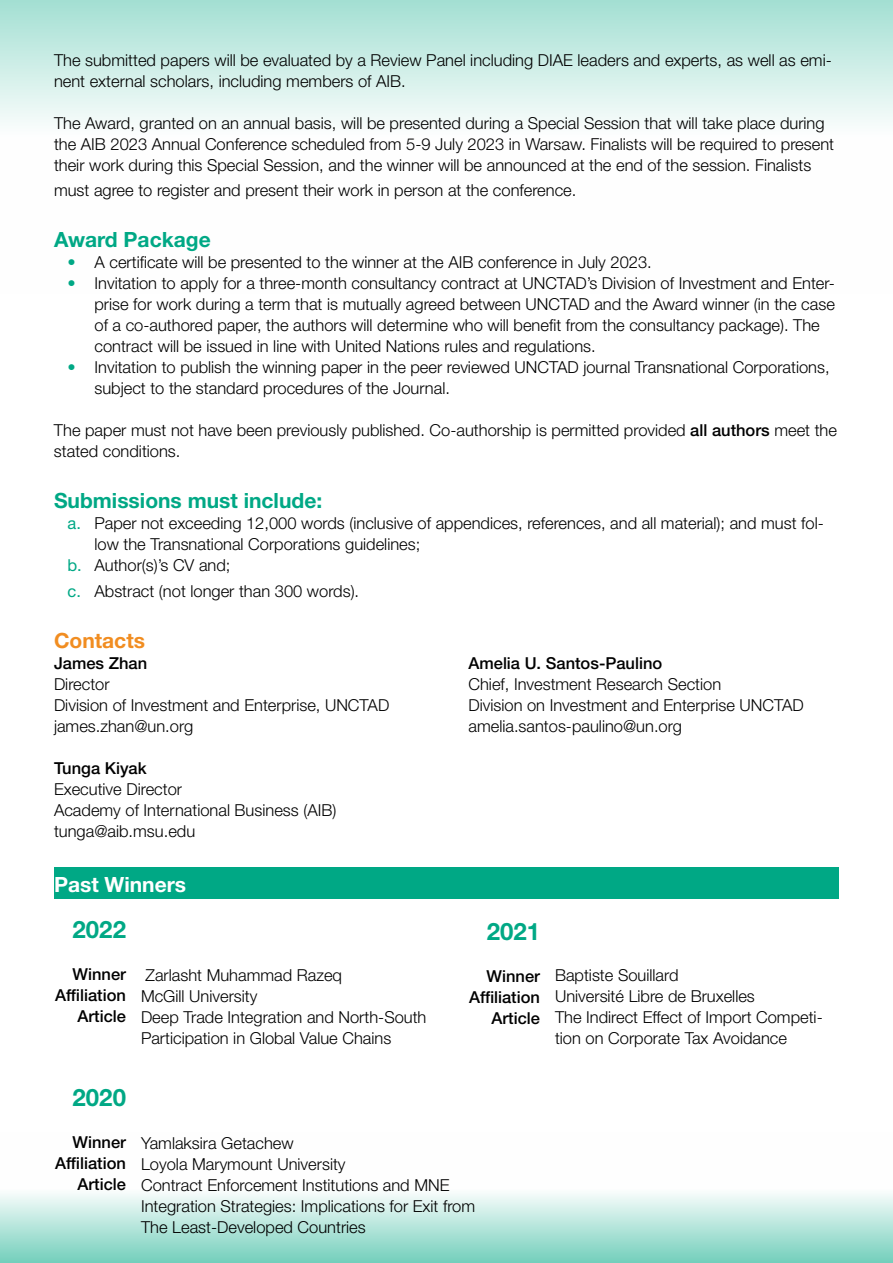
<style>
.page{position:relative;width:893px;height:1263px;background:#fff}
.page>*{position:absolute;margin:0;border:0;box-sizing:border-box;transform-origin:0 0}
.t1{font:700 24px "Helvetica Neue LT Std";color:#00a885}
.t2{font:700 21px "Helvetica Neue LT Std";color:#00a885}
.t3{font:700 21px "Helvetica Neue LT Std";color:#fff}
.t4{font:700 21px "Helvetica Neue LT Std";color:#f18d21}
.t5{font:300 16.5px/21px "Helvetica Neue LT Std";color:#000}
.t6{font:500 16.5px/21px "Helvetica Neue LT Std";color:#000;text-align:right}
.s1{font-weight:400;color:#00a885}
.s2{font-weight:500}
</style>
<div class="page">
<svg style="left:0;top:0;width:893px;height:123px;background:#cbece5"></svg>
<svg style="left:0;top:1194px;width:893px;height:69px;background:#b2e4d9"></svg>
<div style="left:54px;top:867px;width:785px;height:32px;background:#00a885"></div>
<p class="t5" style="left:54px;top:49px;width:779px">The submitted papers will be evaluated by a Review Panel including DIAE leaders and experts, as well as emi&shy;nent external scholars, including members of AIB.</p>
<p class="t5" style="left:54px;top:112px;width:782px">The Award, granted on an annual basis, will be presented during a Special Session that will take place during the AIB 2023 Annual Conference scheduled from 5-9 July 2023 in Warsaw. Finalists will be required to present their work during this Special Session, and the winner will be announced at the end of the session. Finalists</p>
<p class="t5" style="left:54px;top:180px;width:524px">must agree to register and present their work in person at the conference.</p>
<p class="t2" style="left:54px;top:227px;width:158px">Award Package</p>
<p class="t5" style="left:68px;top:252px;width:586px"><span class="s1">•</span> A certificate will be presented to the winner at the AIB conference in July 2023.</p>
<p class="t5" style="left:94px;top:273px;width:742px;text-indent:-27px"><span class="s1">•</span> Invitation to apply for a three-month consultancy contract at UNCTAD’s Division of Investment and Enter&shy;prise for work during a term that is mutually agreed between UNCTAD and the Award winner (in the case of a co-authored paper, the authors will determine who will benefit from the consultancy package). The contract will be issued in line with United Nations rules and regulations.</p>
<p class="t5" style="left:94px;top:357px;width:737px;text-indent:-27px"><span class="s1">•</span> Invitation to publish the winning paper in the peer reviewed UNCTAD journal Transnational Corporations, subject to the standard procedures of the Journal.</p>
<p class="t5" style="left:54px;top:420px;width:784px">The paper must not have been previously published. Co-authorship is permitted provided <span class="s2">all authors</span> meet the stated conditions.</p>
<p class="t2" style="left:54px;top:488px;width:270px">Submissions must include:</p>
<p class="t5" style="left:68px;top:513px;width:758px"><span class="s1">a.</span> Paper not exceeding 12,000 words (inclusive of appendices, references, and all material); and must fol-</p>
<p class="t5" style="left:94px;top:534px;width:327px">low the Transnational Corporations guidelines;</p>
<p class="t5" style="left:68px;top:555px;width:165px"><span class="s1">b.</span> Author(s)’s CV and;</p>
<p class="t5" style="left:68px;top:580px;width:293px"><span class="s1">c.</span> Abstract (not longer than 300 words).</p>
<p class="t4" style="left:54px;top:627px;width:93px">Contacts</p>
<p class="t6" style="left:54px;top:652px;width:95px">James Zhan</p>
<p class="t5" style="left:54px;top:673px;width:337px">Director<br>Division of Investment and Enterprise, UNCTAD james.zhan@un.org</p>
<p class="t6" style="left:54px;top:757px;width:94px">Tunga Kiyak</p>
<p class="t5" style="left:54px;top:778px;width:284px">Executive Director<br>Academy of International Business (AIB) tunga@aib.msu.edu</p>
<p class="t6" style="left:468px;top:653px;width:195px">Amelia U. Santos-Paulino</p>
<p class="t5" style="left:468px;top:673px;width:337px">Chief, Investment Research Section<br>Division on Investment and Enterprise UNCTAD amelia.santos-paulino@un.org</p>
<p class="t3" style="left:54px;top:871px;width:134px">Past Winners</p>
<h1 class="t1" style="left:73px;top:915px;width:55px">2022</h1>
<p class="t6" style="left:55px;top:964px;width:72px">Winner<br>Affiliation<br>Article</p>
<h1 class="t1" style="left:487px;top:916px;width:55px">2021</h1>
<p class="t6" style="left:469px;top:965px;width:72px">Winner<br>Affiliation<br>Article</p>
<p class="t5" style="left:141px;top:964px;width:287px">Zarlasht Muhammad Razeq<br>McGill University<br>Deep Trade Integration and North-South<br>Participation in Global Value Chains</p>
<p class="t5" style="left:555px;top:964px;width:269px">Baptiste Souillard<br>Université Libre de Bruxelles<br>The Indirect Effect of Import Competi&shy;tion on Corporate Tax Avoidance</p>
<h1 class="t1" style="left:73px;top:1083px;width:55px">2020</h1>
<p class="t6" style="left:55px;top:1132px;width:72px">Winner<br>Affiliation<br>Article</p>
<p class="t5" style="left:141px;top:1132px;width:336px">Yamlaksira Getachew<br>Loyola Marymount University<br>Contract Enforcement Institutions and MNE Integration Strategies: Implications for Exit from The Least-Developed Countries</p>
</div>
